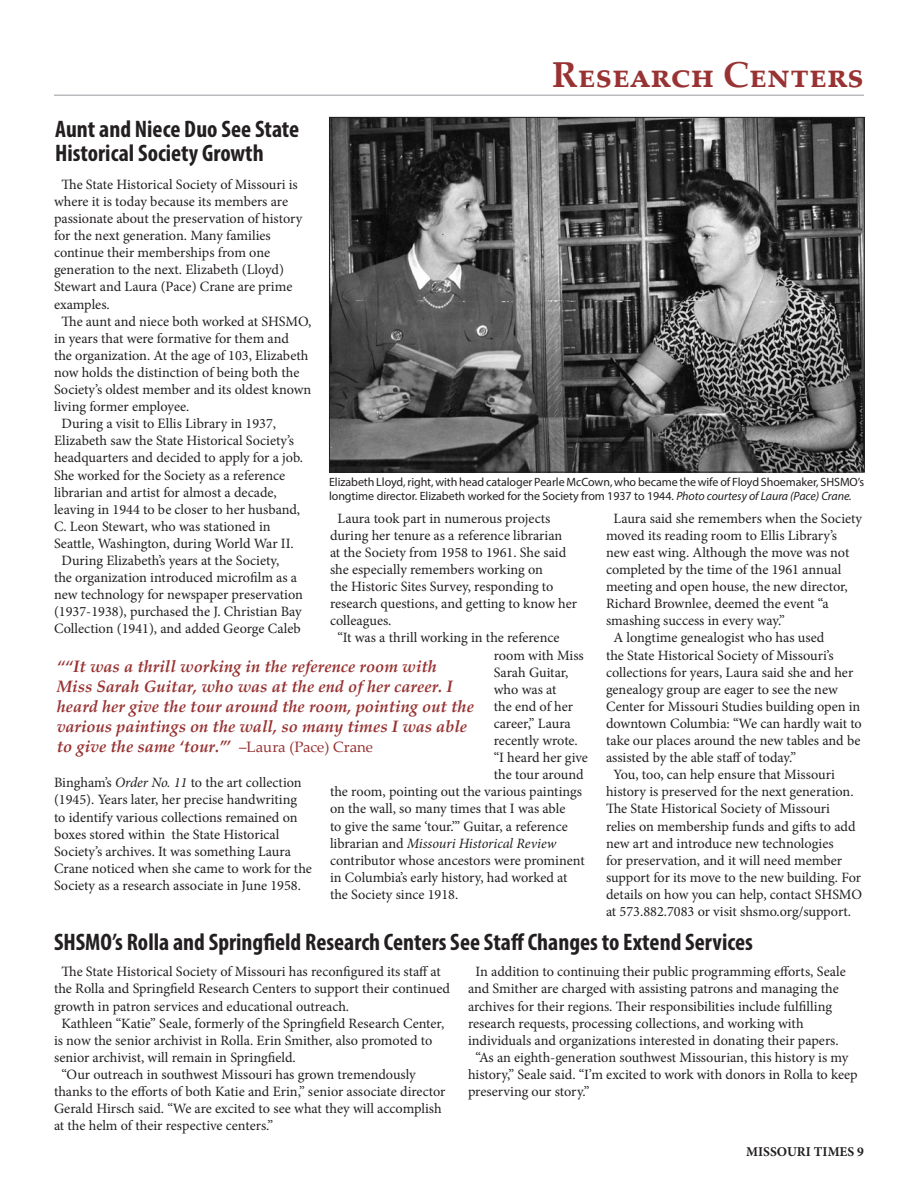
<style>
.page{position:relative;width:918px;height:1188px;background:#fff}
.page>*{position:absolute;margin:0;border:0;box-sizing:border-box;transform-origin:0 0}
.t1{font:700 36px "Palatino Linotype";color:#993232}
.headlines{font:700 condensed 24px/24px "Myriad Pro";color:#231f20}
.body_copy{font:italic 700 16.5px/19.8px "Palatino Linotype";color:#993232}
.body_copy-2{font:14.25px/17.1px "Minion Pro";color:#231f20}
.body_copy-3{font:italic 14.25px "Minion Pro";letter-spacing:-.005em;color:#231f20}
.t2{font:700 13.5px "Minion Pro";color:#231f20}
.t3{font:12px/13.5px "Myriad Pro";letter-spacing:-.005em;color:#231f20}
.s1{font-style:italic}
.s2{font-style:normal}
.s3{font-weight:400;font-style:normal;font-size:15px}
</style>
<div class="page">
<hr style="left:54px;top:94px;width:810px;height:2px;background:#babbbe">
<img style="left:331px;top:119px;width:532px;height:351px">
<h1 class="t1" style="left:552px;top:49px;width:313px">Research Centers</h1>
<p class="headlines" style="left:55px;top:116px;width:246px">Aunt and Niece Duo See State<br>Historical Society Growth</p>
<p class="body_copy-2" style="left:54px;top:176px;width:250px;text-indent:8px">The State Historical Society of Missouri is where it is today because its members are passionate about the preservation of history for the next generation. Many families continue their memberships from one generation to the next. Elizabeth (Lloyd)<br>Stewart and Laura (Pace) Crane are prime examples.</p>
<p class="body_copy-2" style="left:54px;top:313px;width:259px;text-indent:8px">The aunt and niece both worked at SHSMO, in years that were formative for them and<br>the organization. At the age of 103, Elizabeth now holds the distinction of being both the Society’s oldest member and its oldest known living former employee.</p>
<p class="body_copy-2" style="left:54px;top:415px;width:251px;text-indent:8px">During a visit to Ellis Library in 1937, Elizabeth saw the State Historical Society’s headquarters and decided to apply for a job.<br>She worked for the Society as a reference librarian and artist for almost a decade, leaving in 1944 to be closer to her husband, C. Leon Stewart, who was stationed in Seattle, Washington, during World War II.</p>
<p class="body_copy-2" style="left:54px;top:552px;width:250px;text-indent:8px">During Elizabeth’s years at the Society,<br>the organization introduced microfilm as a new technology for newspaper preservation (1937-1938), purchased the J. Christian Bay Collection (1941), and added George Caleb</p>
<p class="t3" style="left:329px;top:475px;width:537px">Elizabeth Lloyd, right, with head cataloger Pearle McCown, who became the wife of Floyd Shoemaker, SHSMO’s longtime director. Elizabeth worked for the Society from 1937 to 1944. <span class="s1">Photo courtesy of Laura (Pace) Crane.</span></p>
<p class="body_copy-2" style="left:330px;top:510px;width:249px;text-indent:8px">Laura took part in numerous projects during her tenure as a reference librarian<br>at the Society from 1958 to 1961. She said she especially remembers working on<br>the Historic Sites Survey, responding to research questions, and getting to know her colleagues.</p>
<p class="body_copy-2" style="left:338px;top:629px;width:223px">“It was a thrill working in the reference</p>
<p class="body_copy-2" style="left:494px;top:647px;width:91px">room with Miss</p>
<p class="body_copy-2" style="left:494px;top:664px;width:76px">Sarah Guitar,</p>
<p class="body_copy-2" style="left:494px;top:681px;width:64px">who was at</p>
<p class="body_copy-2" style="left:494px;top:698px;width:81px">the end of her</p>
<p class="body_copy-2" style="left:494px;top:715px;width:79px">career,” Laura</p>
<p class="body_copy-2" style="left:494px;top:732px;width:86px">recently wrote.</p>
<p class="body_copy-2" style="left:494px;top:749px;width:96px">“I heard her give</p>
<p class="body_copy-2" style="left:494px;top:766px;width:91px">the tour around</p>
<p class="body_copy-2" style="left:330px;top:783px;width:254px">the room, pointing out the various paintings</p>
<p class="body_copy-2" style="left:330px;top:800px;width:237px">on the wall, so many times that I was able</p>
<p class="body_copy-2" style="left:330px;top:818px;width:239px">to give the same ‘tour.’” Guitar, a reference</p>
<p class="body_copy-3" style="left:330px;top:833px;width:228px"><span class="s2">librarian and</span> Missouri Historical Review</p>
<p class="body_copy-2" style="left:330px;top:852px;width:256px">contributor whose ancestors were prominent</p>
<p class="body_copy-2" style="left:330px;top:869px;width:239px">in Columbia’s early history, had worked at</p>
<p class="body_copy-2" style="left:330px;top:886px;width:130px">the Society since 1918.</p>
<p class="body_copy-2" style="left:606px;top:510px;width:258px;text-indent:8px">Laura said she remembers when the Society moved its reading room to Ellis Library’s new east wing. Although the move was not completed by the time of the 1961 annual meeting and open house, the new director, Richard Brownlee, deemed the event “a smashing success in every way.”</p>
<p class="body_copy-2" style="left:606px;top:629px;width:257px;text-indent:8px">A longtime genealogist who has used<br>the State Historical Society of Missouri’s collections for years, Laura said she and her genealogy group are eager to see the new Center for Missouri Studies building open in downtown Columbia: “We can hardly wait to take our places around the new tables and be assisted by the able staff of today.”</p>
<p class="body_copy-2" style="left:606px;top:766px;width:258px;text-indent:8px">You, too, can help ensure that Missouri history is preserved for the next generation.<br>The State Historical Society of Missouri relies on membership funds and gifts to add new art and introduce new technologies<br>for preservation, and it will need member support for its move to the new building. For details on how you can help, contact SHSMO at 573.882.7083 or visit shsmo.org/support.</p>
<p class="body_copy" style="left:57px;top:656px;width:419px">““It was a thrill working in the reference room with Miss Sarah Guitar, who was at the end of her career. I heard her give the tour around the room, pointing out the various paintings on the wall, so many times I was able to give the same ‘tour.’” <span class="s3">–Laura (Pace) Crane</span></p>
<p class="body_copy-2" style="left:54px;top:774px;width:259px">Bingham’s <span class="s1">Order No. 11</span> to the art collection (1945). Years later, her precise handwriting to identify various collections remained on boxes stored within the State Historical Society’s archives. It was something Laura Crane noticed when she came to work for the Society as a research associate in June 1958.</p>
<p class="headlines" style="left:54px;top:929px;width:700px">SHSMO’s Rolla and Springfield Research Centers See Staff Changes to Extend Services</p>
<p class="body_copy-2" style="left:54px;top:963px;width:398px;text-indent:8px">The State Historical Society of Missouri has reconfigured its staff at the Rolla and Springfield Research Centers to support their continued growth in patron services and educational outreach.</p>
<p class="body_copy-2" style="left:54px;top:1015px;width:392px;text-indent:8px">Kathleen “Katie” Seale, formerly of the Springfield Research Center, is now the senior archivist in Rolla. Erin Smither, also promoted to senior archivist, will remain in Springfield.</p>
<p class="body_copy-2" style="left:54px;top:1066px;width:393px;text-indent:8px">“Our outreach in southwest Missouri has grown tremendously thanks to the efforts of both Katie and Erin,” senior associate director Gerald Hirsch said. “We are excited to see what they will accomplish at the helm of their respective centers.”</p>
<p class="body_copy-2" style="left:468px;top:963px;width:379px;text-indent:8px">In addition to continuing their public programming efforts, Seale and Smither are charged with assisting patrons and managing the archives for their regions. Their responsibilities include fulfilling research requests, processing collections, and working with individuals and organizations interested in donating their papers.</p>
<p class="body_copy-2" style="left:468px;top:1049px;width:391px;text-indent:8px">“As an eighth-generation southwest Missourian, this history is my history,” Seale said. “I’m excited to work with donors in Rolla to keep preserving our story.”</p>
<p class="t2" style="left:746px;top:1143px;width:119px">MISSOURI TIMES 9</p>
</div>
